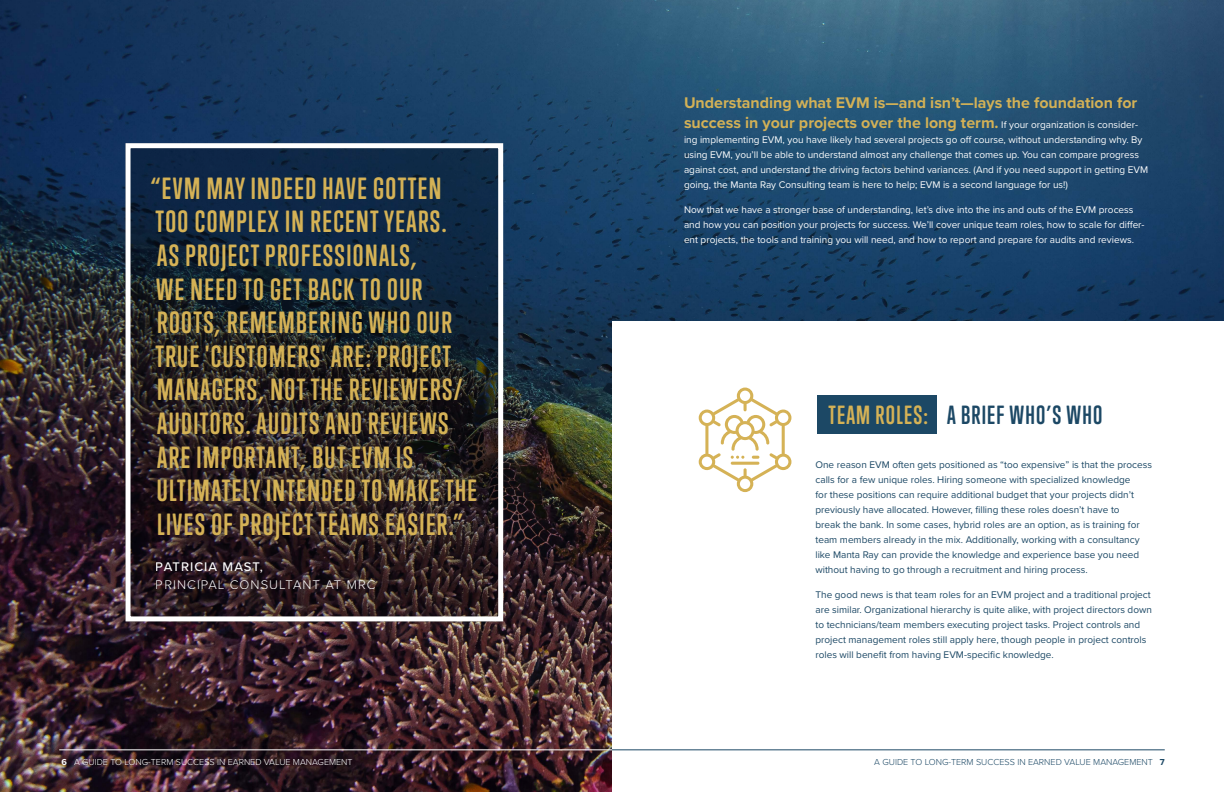
<style>
.page{position:relative;width:1224px;height:792px;background:#fff}
.page>*{position:absolute;margin:0;border:0;box-sizing:border-box;transform-origin:0 0}
.t1{font:700 28px/33.6px "Trump Soft Pro";letter-spacing:.05em;color:#d5b256}
.t2{font:700 24px "Trump Soft Pro";letter-spacing:.05em;color:#1c4865}
.t3{font:700 24px "Trump Soft Pro";letter-spacing:.05em;color:#d5b256}
.t4{font:700 16px/19.2px "Proxima Nova";color:#d5b256}
.t5{font:300 13px "Proxima Nova";letter-spacing:.08em;color:#fff}
.t6{font:500 13px "Proxima Nova";letter-spacing:.08em;color:#fff}
.t7{font:10px/15px "Proxima Nova";color:#1c4865}
.t8{font:10px/15px "Proxima Nova";color:#fff}
.t9{font:300 9px "Proxima Nova";color:#fff}
.t10{font:300 9px "Proxima Nova";color:#1c4865}
.s1{font-weight:400;font-size:10px;color:#fff}
.s2{font-weight:700}
</style>
<div class="page">
<img style="left:0;top:0;width:612px;height:792px">
<svg style="left:132px;top:149px;width:365px;height:466px;background:#1f222c"></svg>
<img style="left:612px;top:0;width:612px;height:320px">
<div style="left:126px;top:143px;width:377px;height:478px;border:5px solid #fff"></div>
<hr style="left:612px;top:750px;width:553px;height:1px;background:#1c4865">
<hr style="left:59px;top:750px;width:553px;height:1px;background:#fff">
<div style="left:817px;top:395px;width:120px;height:39px;background:#1c4865"></div>
<svg style="left:699px;top:388px;width:92px;height:104px"></svg>
<p class="t1" style="left:151px;top:171px;width:328px">“EVM MAY INDEED HAVE GOTTEN<br>TOO COMPLEX IN RECENT YEARS.<br>AS PROJECT PROFESSIONALS,<br>WE NEED TO GET BACK TO OUR<br>ROOTS, REMEMBERING WHO OUR<br>TRUE 'CUSTOMERS' ARE: PROJECT<br>MANAGERS, NOT THE REVIEWERS/<br>AUDITORS. AUDITS AND REVIEWS<br>ARE IMPORTANT, BUT EVM IS<br>ULTIMATELY INTENDED TO MAKE THE<br>LIVES OF PROJECT TEAMS EASIER.”</p>
<h3 class="t6" style="left:156px;top:557px;width:108px">PATRICIA MAST,</h3>
<h3 class="t5" style="left:156px;top:575px;width:221px">PRINCIPAL CONSULTANT AT MRC</h3>
<h3 class="t4" style="left:684px;top:93px;width:456px">Understanding what EVM is—and isn’t—lays the foundation for success in your projects over the long term. <span class="s1">If your organization is consider-</span></h3>
<p class="t8" style="left:684px;top:131px;width:466px">ing implementing EVM, you have likely had several projects go off course, without understanding why. By using EVM, you’ll be able to understand almost any challenge that comes up. You can compare progress against cost, and understand the driving factors behind variances. (And if you need support in getting EVM going, the Manta Ray Consulting team is here to help; EVM is a second language for us!)</p>
<p class="t8" style="left:684px;top:201px;width:462px">Now that we have a stronger base of understanding, let’s dive into the ins and outs of the EVM process and how you can position your projects for success. We’ll cover unique team roles, how to scale for differ&shy;ent projects, the tools and training you will need, and how to report and prepare for audits and reviews.</p>
<h2 class="t3" style="left:828px;top:400px;width:101px">TEAM ROLES:</h2>
<p class="t7" style="left:815px;top:457px;width:338px">One reason EVM often gets positioned as “too expensive” is that the process calls for a few unique roles. Hiring someone with specialized knowledge<br>for these positions can require additional budget that your projects didn’t previously have allocated. However, filling these roles doesn’t have to<br>break the bank. In some cases, hybrid roles are an option, as is training for team members already in the mix. Additionally, working with a consultancy like Manta Ray can provide the knowledge and experience base you need without having to go through a recruitment and hiring process.</p>
<p class="t7" style="left:815px;top:587px;width:338px">The good news is that team roles for an EVM project and a traditional project are similar. Organizational hierarchy is quite alike, with project directors down to technicians/team members executing project tasks. Project controls and project management roles still apply here, though people in project controls roles will benefit from having EVM-specific knowledge.</p>
<h2 class="t2" style="left:947px;top:400px;width:157px">A BRIEF WHO’S WHO</h2>
<p class="t9" style="left:62px;top:755px;width:293px"><span class="s2">6</span> A GUIDE TO LONG-TERM SUCCESS IN EARNED VALUE MANAGEMENT</p>
<p class="t10" style="left:874px;top:755px;width:292px">A GUIDE TO LONG-TERM SUCCESS IN EARNED VALUE MANAGEMENT <span class="s2">7</span></p>
</div>
